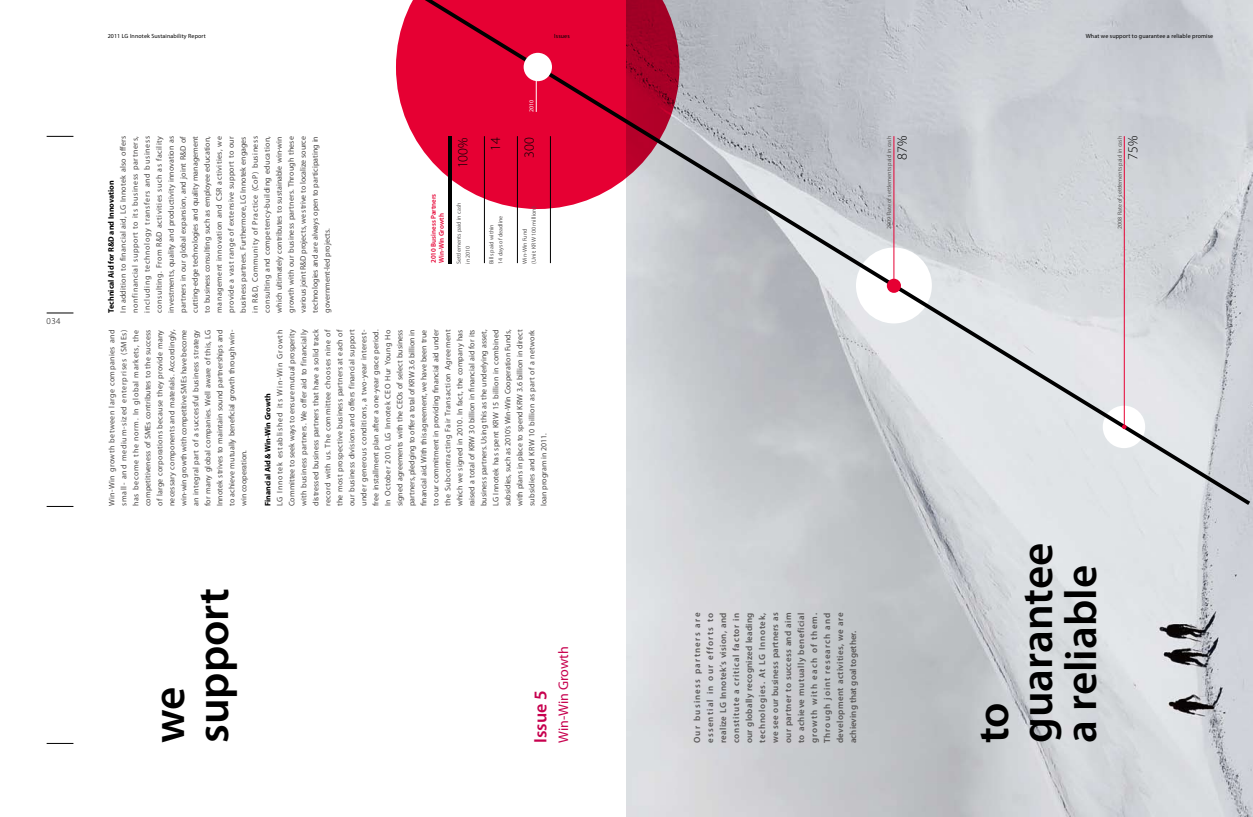
<style>
.page{position:relative;width:1253px;height:817px;background:#fff}
.page>*{position:absolute;margin:0;border:0;box-sizing:border-box;transform-origin:0 0}
.t1{font:600 45px/44px "Myriad Pro";color:#000}
.t2{font:600 18px "Myriad Pro";color:#c7004e}
.t3{font:300 14px "Myriad Pro";color:#000}
.t4{font:14px "Myriad Pro";color:#c7004e}
.t5{font:600 9px/13px "Myriad Pro";letter-spacing:.04em;color:#595757;text-align:justify}
.t6{font:300 9px "Myriad Pro";color:#000}
.t7{font:8px/12px "Myriad Pro";color:#4c4948;text-align:justify}
.t8{font:700 8px "Myriad Pro";color:#000}
.t9{font:600 7px/8px "Myriad Pro";color:#e60033}
.t10{font:6px/9px "Myriad Pro";color:#595757}
.t11{font:6px "Myriad Pro";letter-spacing:.02em;color:#000}
.t12{font:6px "Myriad Pro";color:#fff}
</style>
<div class="page">
<img style="left:626px;top:0;width:627px;height:816px">
<svg style="left:396px;top:0;width:29px;height:153px;fill:#e60033"></svg>
<svg style="left:425px;top:0;width:825px;height:505px"></svg>
<hr style="left:894px;top:136px;width:1px;height:149px;background:#e60033">
<hr style="left:536px;top:66px;width:1px;height:46px;background:#fff">
<hr style="left:1124px;top:136px;width:1px;height:290px;background:#e60033">
<svg style="left:1122px;top:424px;width:4px;height:5px"></svg>
<div style="left:887px;top:279px;width:14px;height:14px;background:#e60033;border-radius:50%"></div>
<div style="left:524px;top:53px;width:28px;height:28px;background:#fff;border-radius:50%"></div>
<hr style="left:484px;top:136px;width:1px;height:127px;background:#000">
<hr style="left:517px;top:136px;width:1px;height:127px;background:#000">
<hr style="left:550px;top:136px;width:1px;height:127px;background:#000">
<hr style="left:448px;top:136px;width:4px;height:128px;background:#000">
<svg style="left:47px;top:506px;width:26px;height:1px"></svg>
<svg style="left:47px;top:743px;width:26px;height:1px"></svg>
<svg style="left:47px;top:313px;width:26px;height:1px"></svg>
<svg style="left:47px;top:136px;width:26px;height:1px"></svg>
<p class="t6" style="left:47px;top:316px;width:16px">034</p>
<p class="t11" style="left:108px;top:33px;width:100px">2011 LG Innotek Sustainability Report</p>
<p class="t11" style="left:554px;top:33px;width:17px">Issues</p>
<p class="t7" style="left:117px;top:312px;width:178px;rotate:-90deg">In addition to financial aid, LG Innotek also offers nonfinancial support to its business partners, including technology transfers and business consulting. From R&amp;D activities such as facility investments, quality and productivity innovation as partners in our global expansion, and joint R&amp;D of cutting-edge technologies and quality management to business consulting such as employee education, management innovation and CSR activities, we provide a vast range of extensive support to our business partners. Furthermore, LG Innotek engages in R&amp;D, Community of Practice (CoP) business consulting and competency-building education, which ultimately contributes to sustainable win-win growth with our business partners. Through these various joint R&amp;D projects, we strive to localize source technologies and are always open to participating in government-led projects.</p>
<p class="t8" style="left:106px;top:312px;width:134px;rotate:-90deg">Technical Aid for R&amp;D and Innovation</p>
<p class="t9" style="left:429px;top:263px;width:71px;rotate:-90deg">2010 Business Partners<br>Win-Win growth</p>
<h3 class="t3" style="left:454px;top:168px;width:32px;rotate:-90deg">100%</h3>
<p class="t10" style="left:454px;top:264px;width:63px;rotate:-90deg">Settlements paid in cash in 2010</p>
<h3 class="t3" style="left:487px;top:151px;width:15px;rotate:-90deg">14</h3>
<p class="t12" style="left:528px;top:112px;width:14px;rotate:-90deg">2010</p>
<h3 class="t3" style="left:521px;top:158px;width:22px;rotate:-90deg">300</h3>
<p class="t10" style="left:487px;top:264px;width:50px;rotate:-90deg">Bills paid within<br>14 days of deadline</p>
<p class="t10" style="left:520px;top:264px;width:59px;rotate:-90deg">Win-Win Fund<br>(Unit: KRW 100 million)</p>
<p class="t7" style="left:106px;top:506px;width:178px;rotate:-90deg">Win-Win growth between large companies and small- and medium-sized enterprises (SMEs) has become the norm. In global markets, the competitiveness of SMEs contributes to the success of large corporations because they provide many necessary components and materials. Accordingly, win-win growth with competitive SMEs have become an integral part of a successful business strategy for many global companies. Well aware of this, LG Innotek strives to maintain sound partnerships and to achieve mutually beneficial growth through win&shy;win cooperation.</p>
<p class="t7" style="left:274px;top:506px;width:178px;rotate:-90deg">LG Innotek established its Win-Win growth Committee to seek ways to ensure mutual prosperity with business partners. We offer aid to financially distressed business partners that have a solid track record with us. The committee chooses nine of the most prospective business partners at each of our business divisions and offers financial support under generous conditions, a two-year interest&shy;free installment plan after a one-year grace period.<br>In October 2010, LG Innotek CEO Hur Young Ho signed agreements with the CEOs of select business partners, pledging to offer a total of KRW 3.6 billion in financial aid. With this agreement, we have been true to our commitment in providing financial aid under the Subcontracting Fair Transaction Agreement which we signed in 2010. In fact, the company has raised a total of KRW 30 billion in financial aid for its business partners. Using this as the underlying asset, LG Innotek has spent KRW 15 billion in combined subsidies, such as 2010’s Win-Win Cooperation Funds, with plans in place to spend KRW 3.6 billion in direct subsidies and KRW 10 billion as part of a network loan program in 2011.</p>
<p class="t8" style="left:263px;top:506px;width:114px;rotate:-90deg">Financial Aid &amp; Win-Win growth</p>
<h1 class="t1" style="left:146px;top:743px;width:157px;rotate:-90deg">we support</h1>
<h2 class="t2" style="left:529px;top:743px;width:54px;rotate:-90deg">Issue 5</h2>
<h3 class="t4" style="left:555px;top:742px;width:98px;rotate:-90deg">Win-Win growth</h3>
<p class="t11" style="left:1086px;top:33px;width:129px">What we support to guarantee a reliable promise</p>
<p class="t10" style="left:885px;top:229px;width:94px;rotate:-90deg">2009 Rate of settlements paid in cash</p>
<h3 class="t3" style="left:894px;top:160px;width:25px;rotate:-90deg">87%</h3>
<p class="t10" style="left:1115px;top:229px;width:94px;rotate:-90deg">2008 Rate of settlements paid in cash</p>
<h3 class="t3" style="left:1124px;top:160px;width:25px;rotate:-90deg">75%</h3>
<p class="t5" style="left:690px;top:743px;width:132px;rotate:-90deg">Our business partners are essential in our efforts to realize LG Innotek’s vision, and constitute a critical factor in our globally recognized leading technologies. At LG Innotek, we see our business partners as our partner to success and aim to achieve mutually beneficial growth with each of them.<br>Through joint research and</p>
<p class="t5" style="left:833px;top:743px;width:132px;rotate:-90deg">development activities, we are achieving that goal together.</p>
<h1 class="t1" style="left:970px;top:743px;width:202px;rotate:-90deg">to guarantee a reliable</h1>
</div>
